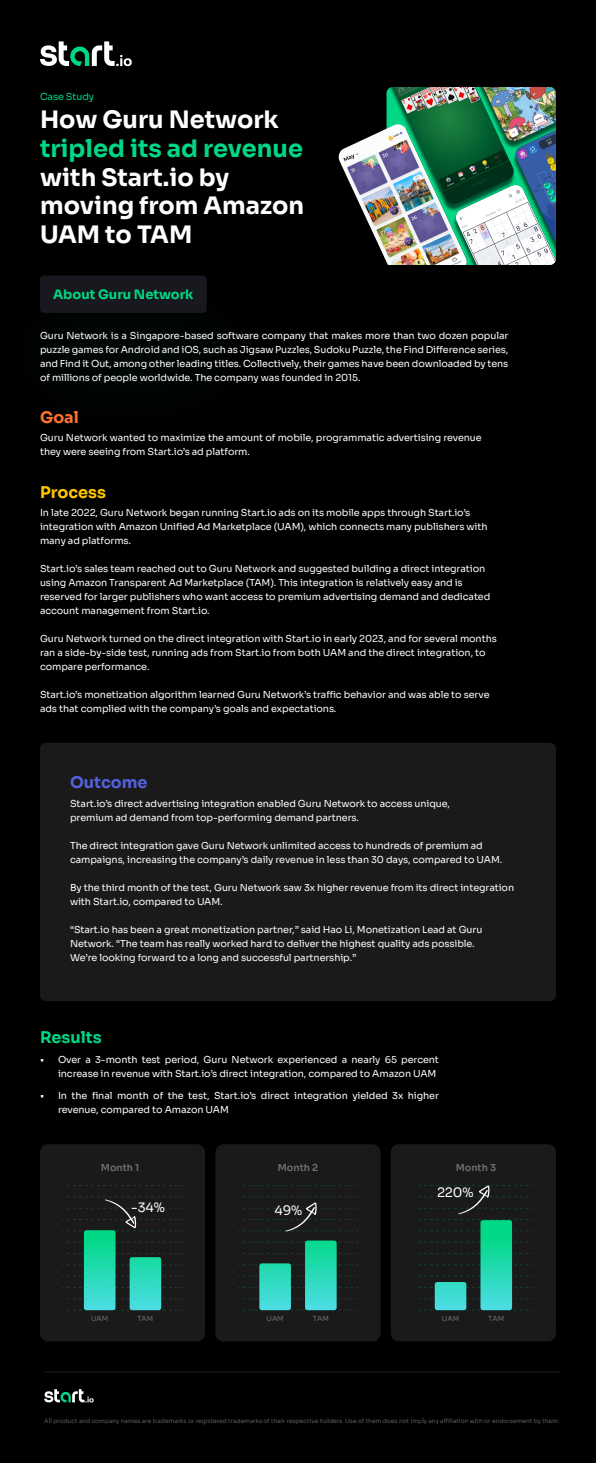
<style>
.page{position:relative;width:596px;height:1463px;background:#fff}
.page>*{position:absolute;margin:0;border:0;box-sizing:border-box;transform-origin:0 0}
.t1{font:700 24px/28.8px "Sora";color:#fff}
.t2{font:700 24px "Sora";color:#00d885}
.t3{font:700 16px "Sora";color:#ffc600}
.t4{font:700 16px "Sora";color:#5362de}
.t5{font:700 16px "Sora";color:#00d885}
.t6{font:700 16px "Sora";color:#ff722b}
.t7{font:700 13px "Sora";color:#00d885}
.t8{font:13px "Sora";letter-spacing:-.01em;color:#fff}
.t9{font:9.6px/14px "Sora";letter-spacing:-.01em;color:#fff}
.t10{font:600 9.6px "Sora";color:#707070}
.t11{font:9.6px "Sora";letter-spacing:-.01em;color:#00d885}
.t12{font:7px "Sora";color:#6d6e71}
.t13{font:300 6px "Sora";color:#707070}
</style>
<div class="page">
<div style="left:0;top:1px;width:595px;height:1461px;background:#000"></div>
<svg style="left:40px;top:41px;width:92px;height:25px"></svg>
<div style="left:40px;top:275px;width:167px;height:38px;background:#18191e;border-radius:4px"></div>
<div style="left:40px;top:742px;width:515px;height:259px;background:#1a1a1a;border-radius:6px"></div>
<svg style="left:44px;top:1389px;width:50px;height:13px"></svg>
<hr style="left:44px;top:1371px;width:515px;height:1px;background:#231f20">
<div style="left:40px;top:1144px;width:165px;height:197px;background:#1a1a1a;border-radius:8px"></div>
<svg style="left:62px;top:1185px;width:120px;height:1px"></svg>
<svg style="left:62px;top:1196px;width:120px;height:114px"></svg>
<div style="left:390px;top:1144px;width:165px;height:197px;background:#1a1a1a;border-radius:8px"></div>
<div style="left:215px;top:1144px;width:165px;height:197px;background:#1a1a1a;border-radius:8px"></div>
<svg style="left:238px;top:1185px;width:120px;height:1px"></svg>
<svg style="left:238px;top:1240px;width:120px;height:70px"></svg>
<svg style="left:238px;top:1196px;width:120px;height:35px"></svg>
<svg style="left:413px;top:1185px;width:120px;height:125px"></svg>
<img style="left:338px;top:87px;width:217px;height:178px">
<p class="t11" style="left:40px;top:89px;width:56px">Case Study</p>
<h1 class="t1" style="left:40px;top:103px;width:240px">How Guru Network</h1>
<h1 class="t2" style="left:40px;top:128px;width:264px">tripled its ad revenue</h1>
<h1 class="t1" style="left:40px;top:160px;width:265px">with Start.io by moving from Amazon<br>UAM to TAM</h1>
<h3 class="t7" style="left:53px;top:283px;width:142px">About Guru Network</h3>
<p class="t9" style="left:40px;top:328px;width:469px;text-align:justify">Guru Network is a Singapore-based software company that makes more than two dozen popular puzzle games for Android and iOS, such as Jigsaw Puzzles, Sudoku Puzzle, the Find Difference series, and Find it Out, among other leading titles. Collectively, their games have been downloaded by tens of millions of people worldwide. The company was founded in 2015.</p>
<h2 class="t6" style="left:40px;top:404px;width:40px">Goal</h2>
<p class="t9" style="left:40px;top:430px;width:443px">Guru Network wanted to maximize the amount of mobile, programmatic advertising revenue they were seeing from Start.io’s ad platform.</p>
<h2 class="t3" style="left:40px;top:479px;width:67px">Process</h2>
<p class="t9" style="left:40px;top:504px;width:449px">In late 2022, Guru Network began running Start.io ads on its mobile apps through Start.io’s integration with Amazon Unified Ad Marketplace (UAM), which connects many publishers with many ad platforms.</p>
<p class="t9" style="left:40px;top:560px;width:451px">Start.io’s sales team reached out to Guru Network and suggested building a direct integration using Amazon Transparent Ad Marketplace (TAM). This integration is relatively easy and is reserved for larger publishers who want access to premium advertising demand and dedicated account management from Start.io.</p>
<p class="t9" style="left:40px;top:630px;width:458px">Guru Network turned on the direct integration with Start.io in early 2023, and for several months ran a side-by-side test, running ads from Start.io from both UAM and the direct integration, to compare performance.</p>
<p class="t9" style="left:40px;top:686px;width:451px">Start.io’s monetization algorithm learned Guru Network’s traffic behavior and was able to serve ads that complied with the company’s goals and expectations.</p>
<h2 class="t4" style="left:70px;top:769px;width:79px">Outcome</h2>
<p class="t9" style="left:70px;top:795px;width:381px">Start.io’s direct advertising integration enabled Guru Network to access unique, premium ad demand from top-performing demand partners.</p>
<p class="t9" style="left:70px;top:837px;width:433px">The direct integration gave Guru Network unlimited access to hundreds of premium ad campaigns, increasing the company’s daily revenue in less than 30 days, compared to UAM.</p>
<p class="t9" style="left:70px;top:879px;width:445px">By the third month of the test, Guru Network saw 3x higher revenue from its direct integration with Start.io, compared to UAM.</p>
<p class="t9" style="left:70px;top:921px;width:413px">“Start.io has been a great monetization partner,” said Hao Li, Monetization Lead at Guru<br>Network. “The team has really worked hard to deliver the highest quality ads possible.<br>We’re looking forward to a long and successful partnership.”</p>
<h2 class="t5" style="left:40px;top:1024px;width:63px">Results</h2>
<p class="t9" style="left:40px;top:1052px;width:400px;text-align:right">• Over a 3-month test period, Guru Network experienced a nearly 65 percent increase in revenue with Start.io’s direct integration, compared to Amazon UAM</p>
<p class="t9" style="left:58px;top:1088px;width:382px;text-indent:-18px">• In the final month of the test, Start.io’s direct integration yielded 3x higher revenue, compared to Amazon UAM</p>
<p class="t10" style="left:101px;top:1159px;width:40px">Month 1</p>
<p class="t10" style="left:277px;top:1159px;width:42px">Month 2</p>
<p class="t10" style="left:455px;top:1159px;width:42px">Month 3</p>
<h3 class="t8" style="left:131px;top:1196px;width:35px">-34%</h3>
<p class="t12" style="left:91px;top:1312px;width:19px">UAM</p>
<p class="t12" style="left:137px;top:1312px;width:17px">TAM</p>
<h3 class="t8" style="left:274px;top:1199px;width:29px">49%</h3>
<p class="t12" style="left:266px;top:1312px;width:19px">UAM</p>
<p class="t12" style="left:313px;top:1312px;width:17px">TAM</p>
<h3 class="t8" style="left:437px;top:1181px;width:38px">220%</h3>
<p class="t12" style="left:441px;top:1312px;width:19px">UAM</p>
<p class="t12" style="left:488px;top:1312px;width:17px">TAM</p>
<p class="t13" style="left:44px;top:1415px;width:516px">All product and company names are trademarks or registered trademarks of their respective holders. Use of them does not imply any affiliation with or endorsement by them.</p>
</div>
